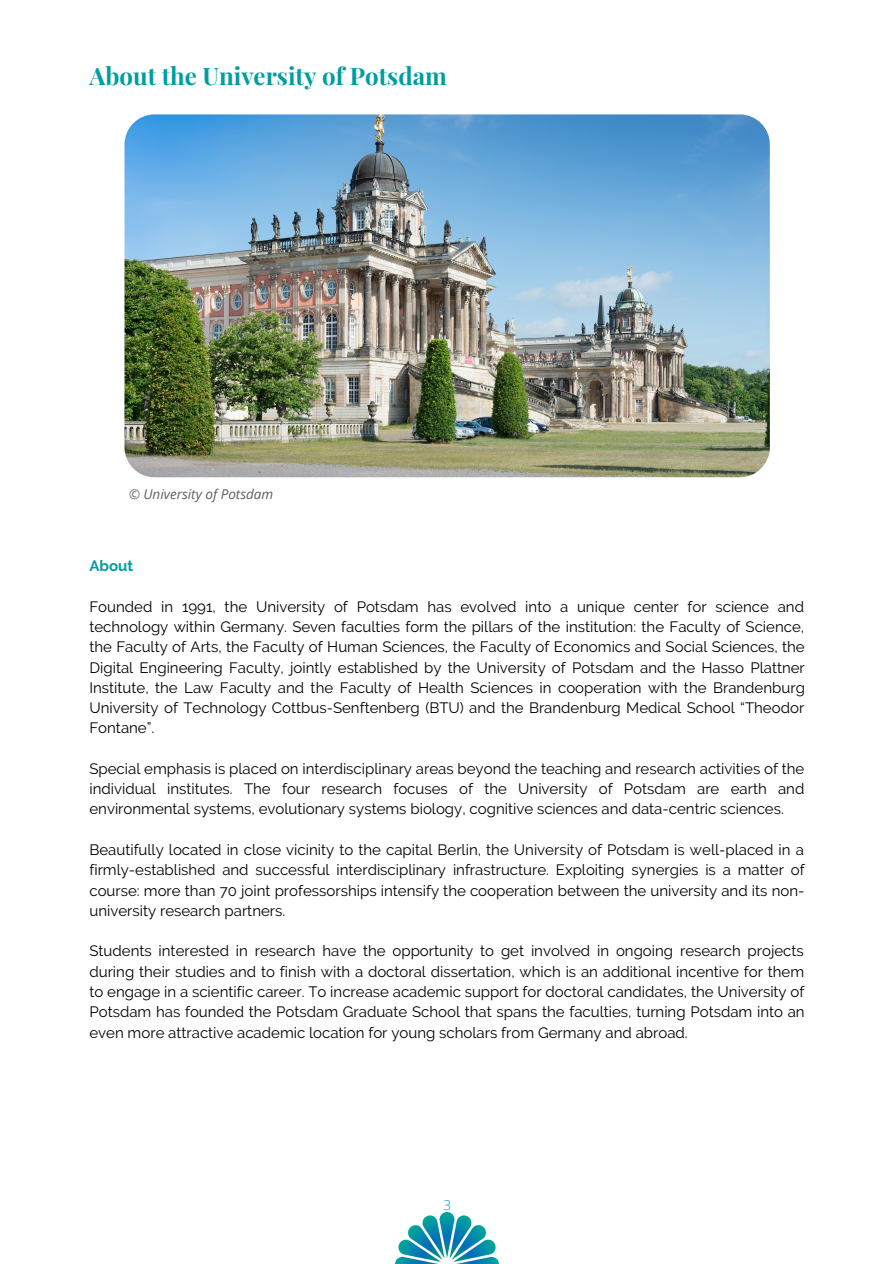
<style>
.page{position:relative;width:894px;height:1264px;background:#fff}
.page>*{position:absolute;margin:0;border:0;box-sizing:border-box;transform-origin:0 0}
.t1{font:700 24px "Playfair Display";color:#009da0}
.t2{font:15px/20.2px "Raleway";color:#000;text-align:justify}
.t3{font:700 15px "Raleway";color:#009da0}
.t4{font:italic 13.5px "Open Sans";color:#5d6159}
.t5{font:300 13.5px "Open Sans";color:#009da0}
</style>
<div class="page">
<img style="left:395px;top:1212px;width:103px;height:51px">
<img style="left:124px;top:114px;width:645px;height:363px;border-radius:30px">
<p class="t1" style="left:89px;top:59px;width:359px">About the University of Potsdam</p>
<p class="t4" style="left:129px;top:485px;width:146px">© University of Potsdam</p>
<p class="t3" style="left:89px;top:557px;width:45px">About</p>
<p class="t2" style="left:89px;top:596px;width:716px">Founded in 1991, the University of Potsdam has evolved into a unique center for science and technology within Germany. Seven faculties form the pillars of the institution: the Faculty of Science, the Faculty of Arts, the Faculty of Human Sciences, the Faculty of Economics and Social Sciences, the Digital Engineering Faculty, jointly established by the University of Potsdam and the Hasso Plattner Institute, the Law Faculty and the Faculty of Health Sciences in cooperation with the Brandenburg University of Technology Cottbus-Senftenberg (BTU) and the Brandenburg Medical School “Theodor Fontane”.</p>
<p class="t2" style="left:89px;top:758px;width:716px">Special emphasis is placed on interdisciplinary areas beyond the teaching and research activities of the individual institutes. The four research focuses of the University of Potsdam are earth and environmental systems, evolutionary systems biology, cognitive sciences and data-centric sciences.</p>
<p class="t2" style="left:89px;top:839px;width:716px">Beautifully located in close vicinity to the capital Berlin, the University of Potsdam is well-placed in a firmly-established and successful interdisciplinary infrastructure. Exploiting synergies is a matter of course: more than 70 joint professorships intensify the cooperation between the university and its non&shy;university research partners.</p>
<p class="t2" style="left:89px;top:941px;width:716px">Students interested in research have the opportunity to get involved in ongoing research projects during their studies and to finish with a doctoral dissertation, which is an additional incentive for them to engage in a scientific career. To increase academic support for doctoral candidates, the University of Potsdam has founded the Potsdam Graduate School that spans the faculties, turning Potsdam into an even more attractive academic location for young scholars from Germany and abroad.</p>
<p class="t5" style="left:443px;top:1195px;width:9px">3</p>
</div>
